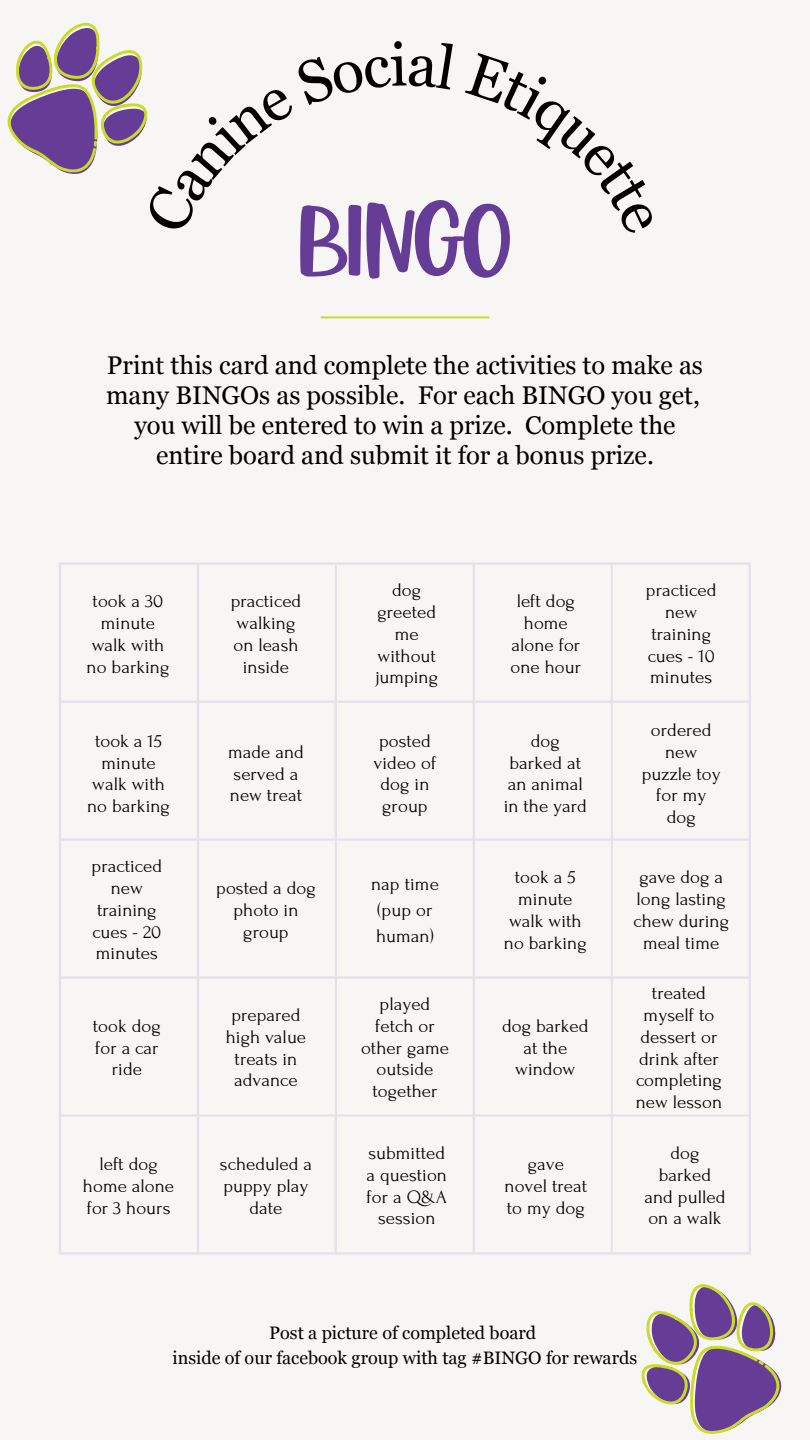
<style>
.page{position:relative;width:810px;height:1440px;background:#f8f6f4}
.page>*{position:absolute;margin:0;border:0;box-sizing:border-box;transform-origin:0 0}
.t1{font:88.9px "Thanks Autumn";letter-spacing:-.035em;color:#653d96}
.t2{font:25.6px/30px "Georgia";color:#000;text-align:center}
.t3{font:19px/21.8px "Forum";color:#000;text-align:center}
.t4{font:18px "Georgia";color:#000}
</style>
<div class="page">
<svg style="left:59px;top:562px;width:692px;height:693px"></svg>
<svg style="left:321px;top:316px;width:168px;height:2px"></svg>
<svg style="left:641px;top:1284px;width:141px;height:150px"></svg>
<svg style="left:7px;top:22px;width:141px;height:152px"></svg>
<p class="t1" style="left:297px;top:182px;width:217px">BINGO</p>
<p class="t2" style="left:106px;top:350px;width:598px">Print this card and complete the activities to make as many BINGOs as possible. For each BINGO you get, you will be entered to win a prize. Complete the entire board and submit it for a bonus prize.</p>
<p class="t3" style="left:87px;top:591px;width:84px">took a 30 minute walk with no barking</p>
<p class="t3" style="left:87px;top:730px;width:84px">took a 15 minute walk with no barking</p>
<p class="t3" style="left:92px;top:856px;width:72px">practiced new training cues - 20 minutes</p>
<p class="t3" style="left:93px;top:1015px;width:70px">took dog for a car ride</p>
<p class="t3" style="left:83px;top:1153px;width:93px">left dog home alone for 3 hours</p>
<p class="t3" style="left:231px;top:591px;width:72px">practiced walking on leash inside</p>
<p class="t3" style="left:228px;top:741px;width:77px;text-align:left">made and served a new treat</p>
<p class="t3" style="left:216px;top:877px;width:101px">posted a dog photo in group</p>
<p class="t3" style="left:226px;top:1004px;width:82px">prepared high value treats in advance</p>
<p class="t3" style="left:220px;top:1153px;width:94px">scheduled a puppy play date</p>
<p class="t3" style="left:375px;top:580px;width:64px">dog greeted me without jumping</p>
<p class="t3" style="left:374px;top:730px;width:64px">posted video of dog in group</p>
<p class="t3" style="left:371px;top:871px;width:69px;line-height:26.2px;text-align:left">nap time (pup or human)</p>
<p class="t3" style="left:361px;top:994px;width:89px">played fetch or other game outside together</p>
<p class="t3" style="left:366px;top:1142px;width:82px">submitted a question for a Q&amp;A session</p>
<p class="t3" style="left:511px;top:591px;width:72px">left dog home alone for one hour</p>
<p class="t3" style="left:504px;top:730px;width:85px">dog barked at an animal in the yard</p>
<p class="t3" style="left:504px;top:867px;width:84px">took a 5 minute walk with no barking</p>
<p class="t3" style="left:502px;top:1015px;width:88px">dog barked at the window</p>
<p class="t3" style="left:505px;top:1153px;width:84px">gave novel treat to my dog</p>
<p class="t3" style="left:646px;top:580px;width:72px">practiced new training cues - 10 minutes</p>
<p class="t3" style="left:642px;top:719px;width:80px">ordered new puzzle toy for my dog</p>
<p class="t3" style="left:633px;top:867px;width:97px">gave dog a long lasting chew during meal time</p>
<p class="t3" style="left:636px;top:983px;width:88px">treated myself to dessert or drink after completing new lesson</p>
<p class="t3" style="left:645px;top:1142px;width:82px">dog barked and pulled on a walk</p>
<p class="t4" style="left:269px;top:1323px;width:268px">Post a picture of completed board</p>
<p class="t4" style="left:172px;top:1347px;width:466px">inside of our facebook group with tag #BINGO for rewards</p>
</div>
